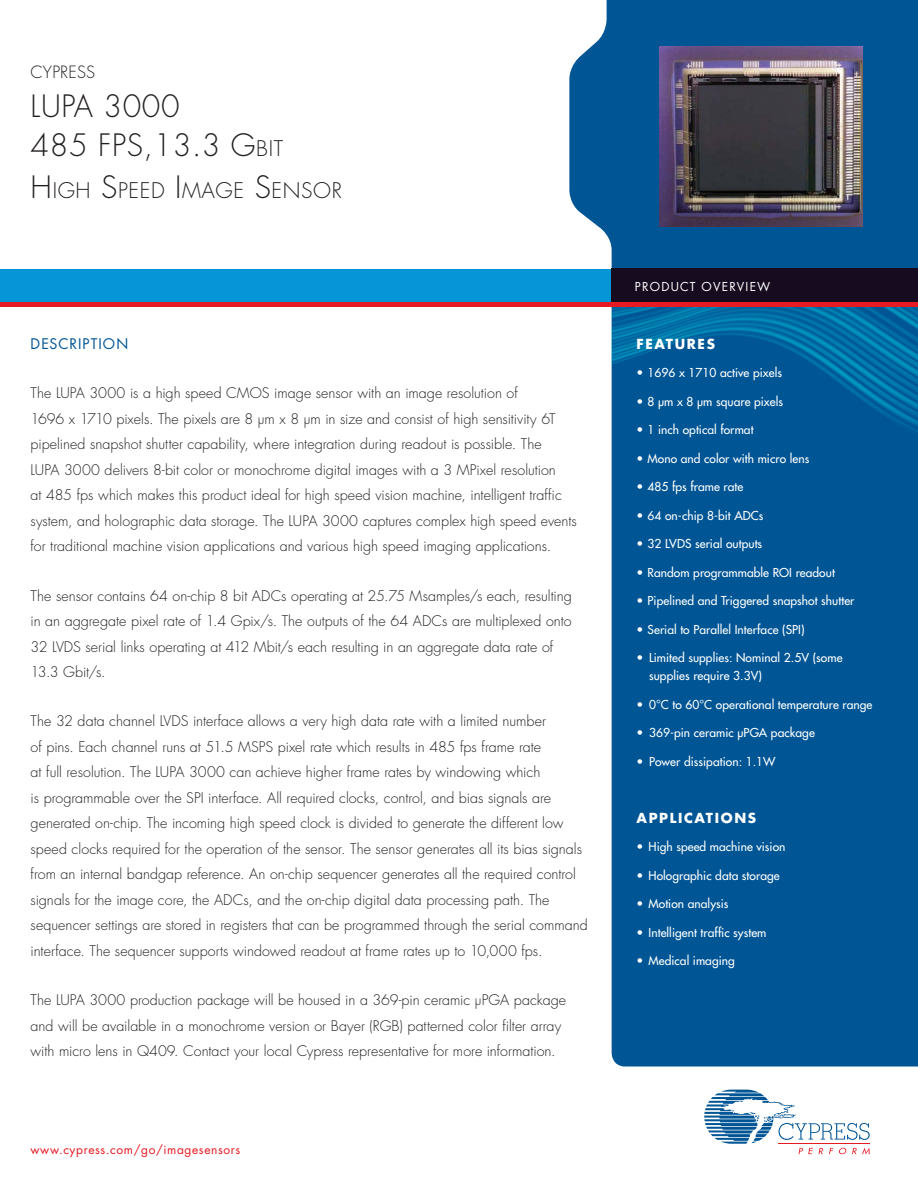
<style>
.page{position:relative;width:918px;height:1188px;background:#fff}
.page>*{position:absolute;margin:0;border:0;box-sizing:border-box;transform-origin:0 0}
.Headline_Copy{font:300 30px "Futura Std";letter-spacing:.02em;color:#231f20}
.Headline_Copy-2{font:300 21px "Futura Std";letter-spacing:.03em;color:#231f20}
.Headline_Copy_Small{font:300 16.5px "Futura Std";letter-spacing:.01em;color:#231f20}
.Body_Copy{font:300 14.25px/25.5px "Futura Std";color:#231f20}
.Subhead{font:14.25px "Futura Std";letter-spacing:.07em;color:#005595}
.Sidebar_Header{font:700 13.5px "Futura Std";letter-spacing:.12em;color:#fff}
.Sidebar_Header-2{font:500 12px/18px "Futura Std";letter-spacing:.005em;color:#fff}
.z_URL{font:12px "Futura Std";letter-spacing:.05em;color:#e51a23}
.z_Descriptor{font:12px "Futura Std";letter-spacing:.1em;color:#fff}
.s1{font-size:21px}
.s2{font-size:30px}
</style>
<div class="page">
<svg style="left:569px;top:0;width:349px;height:1066px;background:#216ba2"></svg>
<svg style="left:704px;top:1090px;width:166px;height:64px"></svg>
<img style="left:612px;top:307px;width:306px;height:156px">
<div style="left:0;top:269px;width:918px;height:34px;background:#0696d7"></div>
<div style="left:612px;top:269px;width:306px;height:35px;background:#170c1f"></div>
<div style="left:0;top:302px;width:918px;height:5px;background:#e51a23"></div>
<img style="left:660px;top:47px;width:203px;height:180px">
<p class="Headline_Copy_Small" style="left:31px;top:62px;width:66px">CYPRESS</p>
<p class="Headline_Copy" style="left:31px;top:88px;width:151px">LUPA 3000</p>
<p class="Headline_Copy" style="left:31px;top:127px;width:254px">485 FPS,13.3 G<span class="s1">BIT</span></p>
<p class="Headline_Copy-2" style="left:31px;top:178px;width:313px"><span class="s2">H</span>IGH <span class="s2">S</span>PEED <span class="s2">I</span>MAGE <span class="s2">S</span>ENSOR</p>
<p class="Subhead" style="left:31px;top:335px;width:99px">DESCRIPTION</p>
<p class="Body_Copy" style="left:31px;top:381px;width:548px">The LUPA 3000 is a high speed CMOS image sensor with an image resolution of<br>1696 x 1710 pixels. The pixels are 8 μm x 8 μm in size and consist of high sensitivity 6T pipelined snapshot shutter capability, where integration during readout is possible. The<br>LUPA 3000 delivers 8-bit color or monochrome digital images with a 3 MPixel resolution<br>at 485 fps which makes this product ideal for high speed vision machine, intelligent traffic system, and holographic data storage. The LUPA 3000 captures complex high speed events for traditional machine vision applications and various high speed imaging applications.</p>
<p class="Body_Copy" style="left:31px;top:583px;width:543px">The sensor contains 64 on-chip 8 bit ADCs operating at 25.75 Msamples/s each, resulting in an aggregate pixel rate of 1.4 Gpix/s. The outputs of the 64 ADCs are multiplexed onto 32 LVDS serial links operating at 412 Mbit/s each resulting in an aggregate data rate of 13.3 Gbit/s.</p>
<p class="Body_Copy" style="left:31px;top:709px;width:559px">The 32 data channel LVDS interface allows a very high data rate with a limited number<br>of pins. Each channel runs at 51.5 MSPS pixel rate which results in 485 fps frame rate<br>at full resolution. The LUPA 3000 can achieve higher frame rates by windowing which<br>is programmable over the SPI interface. All required clocks, control, and bias signals are generated on-chip. The incoming high speed clock is divided to generate the different low speed clocks required for the operation of the sensor. The sensor generates all its bias signals from an internal bandgap reference. An on-chip sequencer generates all the required control signals for the image core, the ADCs, and the on-chip digital data processing path. The sequencer settings are stored in registers that can be programmed through the serial command interface. The sequencer supports windowed readout at frame rates up to 10,000 fps.</p>
<p class="Body_Copy" style="left:31px;top:988px;width:537px">The LUPA 3000 production package will be housed in a 369-pin ceramic μPGA package and will be available in a monochrome version or Bayer (RGB) patterned color filter array with micro lens in Q409. Contact your local Cypress representative for more information.</p>
<p class="z_URL" style="left:31px;top:1142px;width:211px">www.cypress.com/go/imagesensors</p>
<p class="z_Descriptor" style="left:635px;top:279px;width:137px">PRODUCT OVERVIEW</p>
<p class="Sidebar_Header" style="left:637px;top:335px;width:80px">FEATURES</p>
<p class="Sidebar_Header-2" style="left:637px;top:364px;width:147px">• 1696 x 1710 active pixels</p>
<p class="Sidebar_Header-2" style="left:637px;top:392px;width:148px">• 8 μm x 8 μm square pixels</p>
<p class="Sidebar_Header-2" style="left:637px;top:421px;width:119px">• 1 inch optical format</p>
<p class="Sidebar_Header-2" style="left:637px;top:449px;width:174px">• Mono and color with micro lens</p>
<p class="Sidebar_Header-2" style="left:637px;top:478px;width:108px">• 485 fps frame rate</p>
<p class="Sidebar_Header-2" style="left:637px;top:506px;width:129px">• 64 on-chip 8-bit ADCs</p>
<p class="Sidebar_Header-2" style="left:637px;top:535px;width:127px">• 32 LVDS serial outputs</p>
<p class="Sidebar_Header-2" style="left:637px;top:563px;width:200px">• Random programmable ROI readout</p>
<p class="Sidebar_Header-2" style="left:637px;top:592px;width:219px">• Pipelined and Triggered snapshot shutter</p>
<p class="Sidebar_Header-2" style="left:637px;top:620px;width:170px">• Serial to Parallel Interface (SPI)</p>
<p class="Sidebar_Header-2" style="left:649px;top:649px;width:195px;text-indent:-13px">• Limited supplies: Nominal 2.5V (some supplies require 3.3V)</p>
<p class="Sidebar_Header-2" style="left:637px;top:695px;width:237px">• 0°C to 60°C operational temperature range</p>
<p class="Sidebar_Header-2" style="left:637px;top:724px;width:180px">• 369-pin ceramic μPGA package</p>
<p class="Sidebar_Header-2" style="left:637px;top:752px;width:141px">• Power dissipation: 1.1W</p>
<p class="Sidebar_Header" style="left:637px;top:809px;width:121px">APPLICATIONS</p>
<p class="Sidebar_Header-2" style="left:637px;top:838px;width:151px">• High speed machine vision</p>
<p class="Sidebar_Header-2" style="left:637px;top:866px;width:145px">• Holographic data storage</p>
<p class="Sidebar_Header-2" style="left:637px;top:895px;width:94px">• Motion analysis</p>
<p class="Sidebar_Header-2" style="left:637px;top:923px;width:131px">• Intelligent traffic system</p>
<p class="Sidebar_Header-2" style="left:637px;top:952px;width:100px">• Medical imaging</p>
</div>
